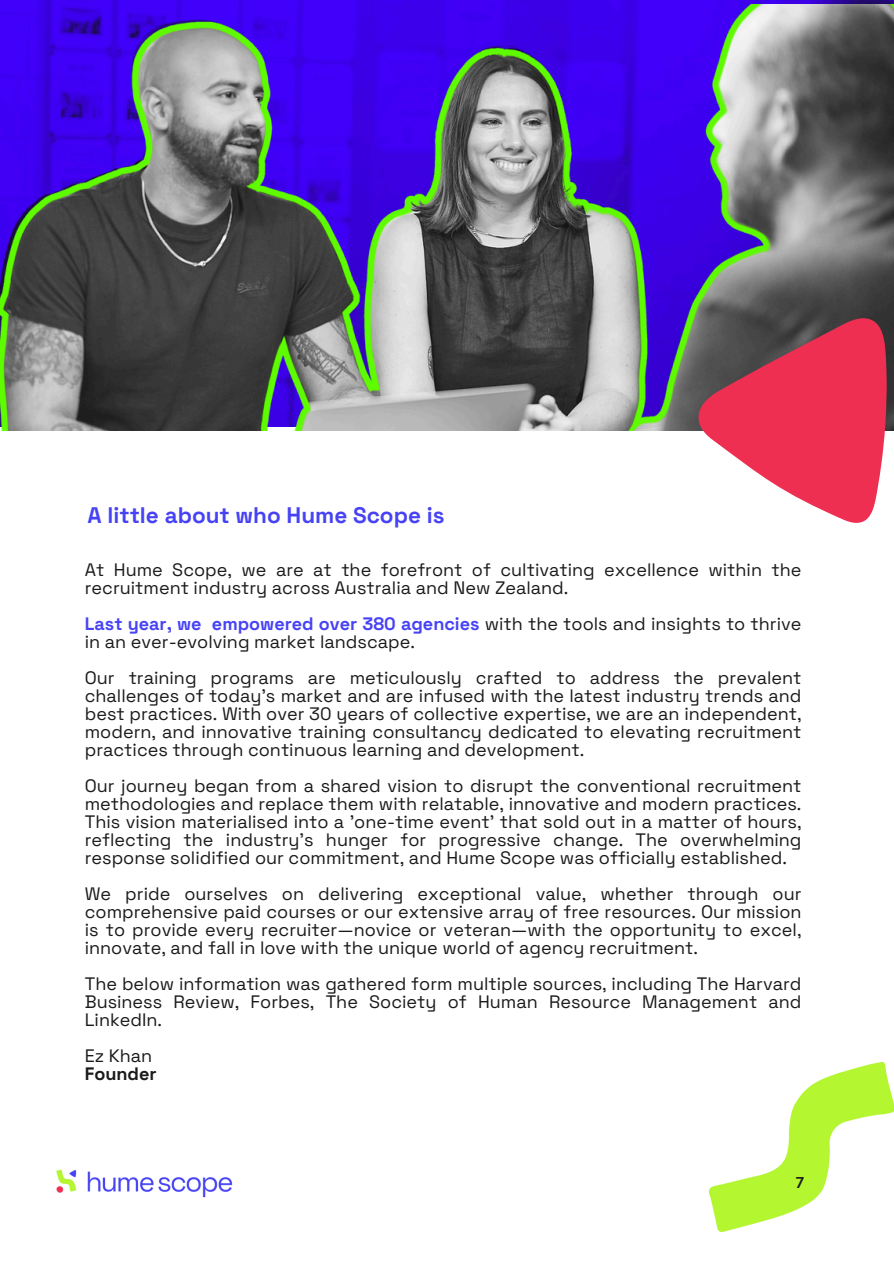
<style>
.page{position:relative;width:894px;height:1264px;background:#fff}
.page>*{position:absolute;margin:0;border:0;box-sizing:border-box;transform-origin:0 0}
.t1{font:700 22.5px "Space Grotesk";color:#4743f4}
.t2{font:18px/18px "Space Grotesk";color:#1b1a1a;text-align:justify}
.t3{font:700 18px "Space Grotesk";color:#1b1a1a}
.t4{font:700 16.5px "Codec Pro";color:#1b1a1a}
.s1{font-weight:700;color:#4743f5}
</style>
<div class="page">
<img style="left:709px;top:1062px;width:184px;height:169px">
<img style="left:56px;top:1169px;width:177px;height:29px">
<img style="left:0;top:4px;width:893px;height:427px">
<svg style="left:691px;top:311px;width:199px;height:212px"></svg>
<p class="t1" style="left:87px;top:501px;width:358px">A little about who Hume Scope is</p>
<p class="t2" style="left:85px;top:561px;width:718px">At Hume Scope, we are at the forefront of cultivating excellence within the recruitment industry across Australia and New Zealand.</p>
<h1 class="t2" style="left:85px;top:615px;width:718px"><span class="s1">Last year, we empowered over 380 agencies</span> with the tools and insights to thrive in an ever-evolving market landscape.</h1>
<p class="t2" style="left:85px;top:669px;width:718px">Our training programs are meticulously crafted to address the prevalent challenges of today's market and are infused with the latest industry trends and best practices. With over 30 years of collective expertise, we are an independent, modern, and innovative training consultancy dedicated to elevating recruitment practices through continuous learning and development.</p>
<p class="t2" style="left:85px;top:777px;width:718px">Our journey began from a shared vision to disrupt the conventional recruitment methodologies and replace them with relatable, innovative and modern practices.<br>This vision materialised into a 'one-time event' that sold out in a matter of hours, reflecting the industry's hunger for progressive change. The overwhelming response solidified our commitment, and Hume Scope was officially established.</p>
<p class="t2" style="left:85px;top:885px;width:718px">We pride ourselves on delivering exceptional value, whether through our comprehensive paid courses or our extensive array of free resources. Our mission is to provide every recruiter—novice or veteran—with the opportunity to excel, innovate, and fall in love with the unique world of agency recruitment.</p>
<p class="t2" style="left:85px;top:975px;width:718px">The below information was gathered form multiple sources, including The Harvard Business Review, Forbes, The Society of Human Resource Management and LinkedIn.</p>
<p class="t2" style="left:85px;top:1047px;width:69px">Ez Khan</p>
<p class="t3" style="left:85px;top:1062px;width:73px">Founder</p>
<p class="t4" style="left:795px;top:1176px;width:10px">7</p>
</div>
